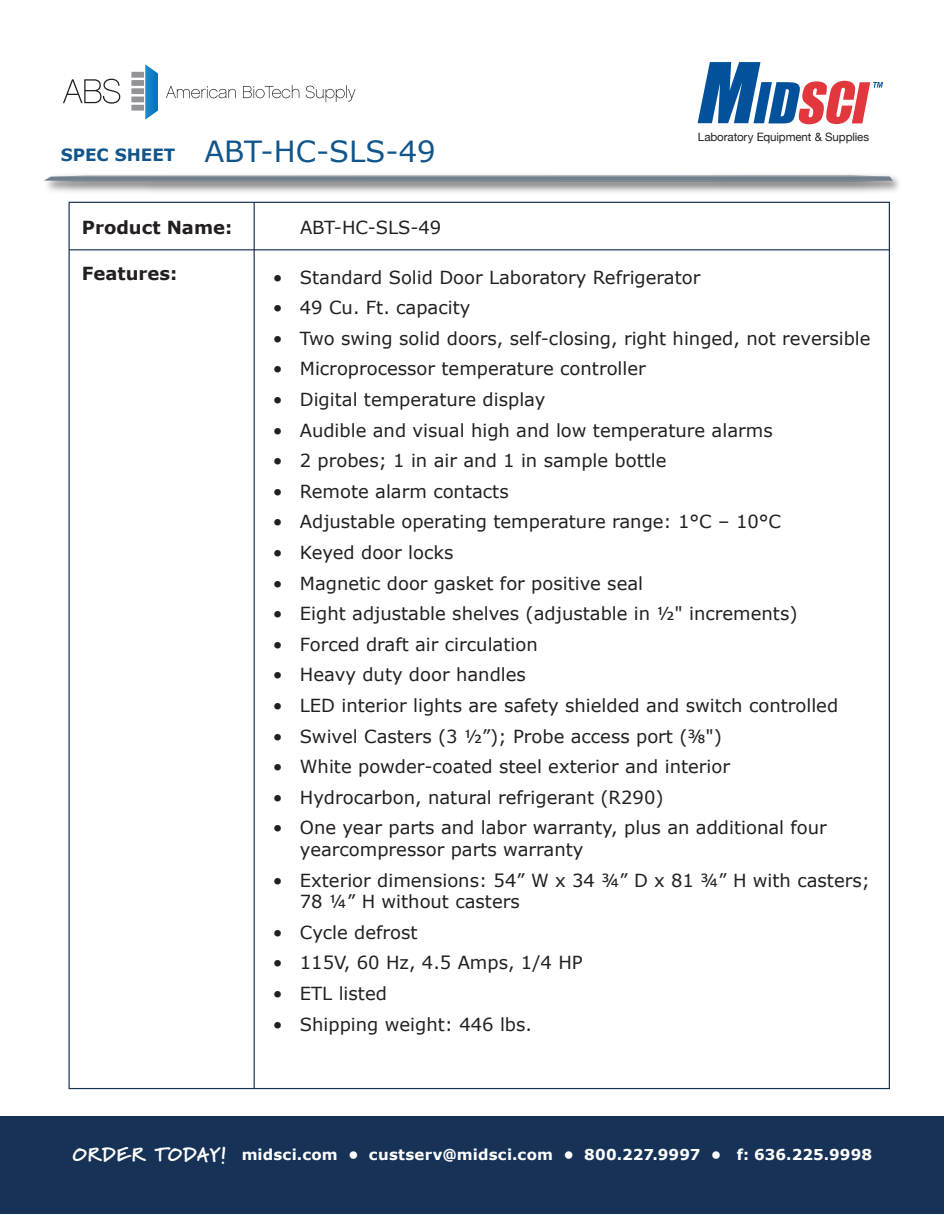
<style>
.page{position:relative;width:945px;height:1215px;background:#fff}
.page>*{position:absolute;margin:0;border:0;box-sizing:border-box;transform-origin:0 0}
.t1{font:29.1px "Verdana";color:#11568a}
.t2{font:18px/21.6px "Verdana";color:#231f20}
.t3{font:700 18px "Verdana";color:#231f20}
.t4{font:700 15px "Verdana";letter-spacing:.01em;color:#fff}
.t5{font:11.55px "Helvetica Neue";letter-spacing:-.01em;color:#231f20}
.s1{font-weight:700;font-size:16.95px}
.s2{font-family:"Marydale";font-weight:900;font-size:19.5px}
</style>
<div class="page">
<svg style="left:63px;top:79px;width:57px;height:25px"></svg>
<svg style="left:166px;top:86px;width:70px;height:12px"></svg>
<svg style="left:243px;top:85px;width:56px;height:13px"></svg>
<svg style="left:306px;top:85px;width:49px;height:17px"></svg>
<div style="left:131px;top:105px;width:13px;height:6px;background:#929497"></div>
<div style="left:131px;top:97px;width:13px;height:5px;background:#929497"></div>
<div style="left:131px;top:88px;width:13px;height:6px;background:#929497"></div>
<div style="left:131px;top:80px;width:13px;height:6px;background:#929497"></div>
<div style="left:131px;top:72px;width:13px;height:6px;background:#929497"></div>
<svg style="left:145px;top:64px;width:13px;height:56px"></svg>
<svg style="left:44px;top:175px;width:849px;height:7px;background:#86909b"></svg>
<div style="left:0;top:1116px;width:944px;height:98px;background:#163257"></div>
<svg style="left:698px;top:62px;width:185px;height:62px"></svg>
<hr style="left:69px;top:249px;width:820px;height:1px;background:#163257">
<hr style="left:254px;top:202px;width:1px;height:887px;background:#163257">
<h1 class="t1" style="left:61px;top:133px;width:377px"><span class="s1">SPEC SHEET</span> ABT-HC-SLS-49</h1>
<p class="t5" style="left:698px;top:128px;width:173px">Laboratory Equipment &amp; Supplies</p>
<p class="t3" style="left:82px;top:216px;width:152px">Product Name:</p>
<p class="t3" style="left:82px;top:262px;width:97px">Features:</p>
<p class="t2" style="left:300px;top:217px;width:143px">ABT-HC-SLS-49</p>
<p class="t2" style="left:273px;top:267px;width:429px">• Standard Solid Door Laboratory Refrigerator</p>
<p class="t2" style="left:273px;top:297px;width:199px">• 49 Cu. Ft. capacity</p>
<p class="t2" style="left:273px;top:328px;width:599px">• Two swing solid doors, self-closing, right hinged, not reversible</p>
<p class="t2" style="left:273px;top:358px;width:375px">• Microprocessor temperature controller</p>
<p class="t2" style="left:273px;top:389px;width:274px">• Digital temperature display</p>
<p class="t2" style="left:273px;top:420px;width:501px">• Audible and visual high and low temperature alarms</p>
<p class="t2" style="left:273px;top:450px;width:395px">• 2 probes; 1 in air and 1 in sample bottle</p>
<p class="t2" style="left:273px;top:481px;width:237px">• Remote alarm contacts</p>
<p class="t2" style="left:273px;top:511px;width:510px">• Adjustable operating temperature range: 1°C – 10°C</p>
<p class="t2" style="left:273px;top:542px;width:182px">• Keyed door locks</p>
<p class="t2" style="left:273px;top:573px;width:372px">• Magnetic door gasket for positive seal</p>
<p class="t2" style="left:273px;top:603px;width:526px">• Eight adjustable shelves (adjustable in ½" increments)</p>
<p class="t2" style="left:273px;top:634px;width:266px">• Forced draft air circulation</p>
<p class="t2" style="left:273px;top:664px;width:255px">• Heavy duty door handles</p>
<p class="t2" style="left:273px;top:695px;width:567px">• LED interior lights are safety shielded and switch controlled</p>
<p class="t2" style="left:273px;top:726px;width:451px">• Swivel Casters (3 ½”); Probe access port (⅜")</p>
<p class="t2" style="left:273px;top:756px;width:459px">• White powder-coated steel exterior and interior</p>
<p class="t2" style="left:273px;top:787px;width:392px">• Hydrocarbon, natural refrigerant (R290)</p>
<p class="t2" style="left:300px;top:817px;width:529px;text-indent:-27px">• One year parts and labor warranty, plus an additional four yearcompressor parts warranty</p>
<p class="t2" style="left:300px;top:870px;width:572px;text-indent:-27px">• Exterior dimensions: 54” W x 34 ¾” D x 81 ¾” H with casters;<br>78 ¼” H without casters</p>
<p class="t2" style="left:273px;top:922px;width:146px">• Cycle defrost</p>
<p class="t2" style="left:273px;top:952px;width:311px">• 115V, 60 Hz, 4.5 Amps, 1/4 HP</p>
<p class="t2" style="left:273px;top:983px;width:116px">• ETL listed</p>
<p class="t2" style="left:273px;top:1014px;width:261px">• Shipping weight: 446 lbs.</p>
<p class="t4" style="left:73px;top:1145px;width:801px"><span class="s2">ORDER TODAY!</span> midsci.com • custserv@midsci.com • 800.227.9997 • f: 636.225.9998</p>
</div>
